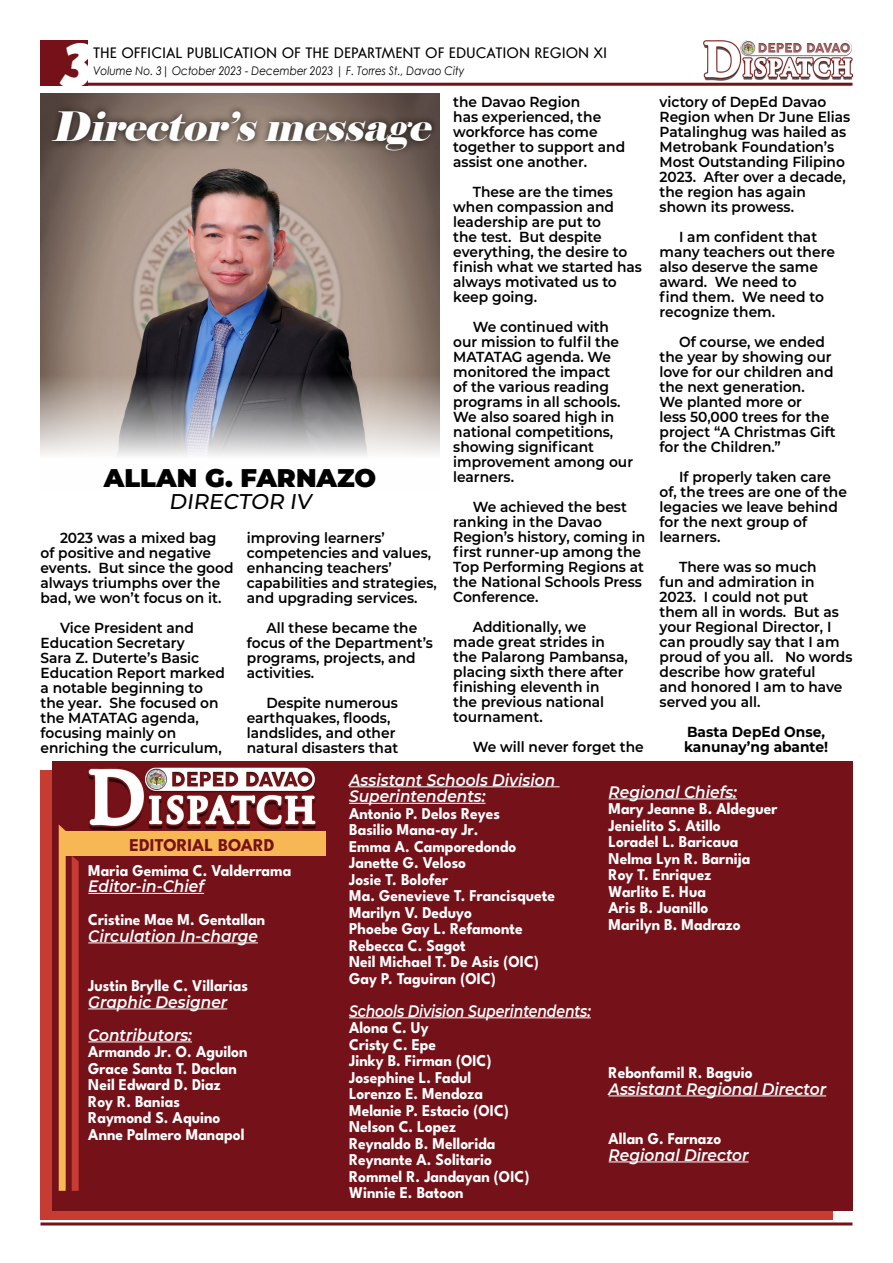
<style>
.page{position:relative;width:893px;height:1263px;background:#fff}
.page>*{position:absolute;margin:0;border:0;box-sizing:border-box;transform-origin:0 0}
.t1{font:italic 40.35px "Elephant";color:#fff}
.t2{font:34.05px "Heroes Legend";color:#fff;scale:.87 1}
.t3{font:900 25.65px "Montserrat";color:#000}
.t4{font:500 21.3px "Montserrat";color:#000}
.t5{font:100 18px "League Spartan";color:#751119}
.t6{font:100 16.5px/16.5px "League Spartan";color:#fff;scale:.93 1}
.t7{font:italic 600 16.5px/33px "Montserrat";color:#fff;scale:.93 1}
.t8{font:italic 600 16.5px "Montserrat";color:#fff;scale:.85 1}
.t9{font:15px "Core Sans G";color:#000}
.t10{font:600 14.55px/15px "Montserrat";color:#000;scale:.95 1}
.t11{font:700 14.55px/15px "Montserrat";color:#000;scale:.95 1}
.t12{font:italic 11.85px "Century Gothic";color:#000;scale:.89 1}
</style>
<div class="page">
<div style="left:40px;top:770px;width:793px;height:449px;background:#c63c32"></div>
<div style="left:40px;top:40px;width:48px;height:46px;background:#751119"></div>
<hr style="left:88px;top:83px;width:764px;height:3px;background:#751119">
<img style="left:704px;top:41px;width:148px;height:40px">
<hr style="left:40px;top:1222px;width:812px;height:3px;background:#751119">
<div style="left:52px;top:761px;width:800px;height:450px;background:#751119"></div>
<svg style="left:59px;top:825px;width:7px;height:366px;background:#f0af52"></svg>
<svg style="left:72px;top:856px;width:7px;height:335px;background:#c13930"></svg>
<img style="left:87px;top:768px;width:230px;height:62px">
<hr style="left:88px;top:893px;width:116px;height:1px;background:#fff">
<hr style="left:88px;top:942px;width:170px;height:1px;background:#fff">
<hr style="left:88px;top:1008px;width:139px;height:1px;background:#fff">
<hr style="left:88px;top:1041px;width:104px;height:1px;background:#fff">
<hr style="left:349px;top:786px;width:210px;height:1px;background:#fff">
<hr style="left:349px;top:803px;width:137px;height:1px;background:#fff">
<hr style="left:349px;top:1017px;width:242px;height:1px;background:#fff">
<hr style="left:609px;top:798px;width:128px;height:1px;background:#fff">
<hr style="left:609px;top:1095px;width:217px;height:1px;background:#fff">
<hr style="left:609px;top:1161px;width:140px;height:1px;background:#fff">
<div style="left:64px;top:831px;width:261px;height:24px;background:#f7b755"></div>
<img style="left:40px;top:94px;width:400px;height:362px">
<div style="left:46px;top:104px;width:394px;height:55px;background:#000;opacity:.75"></div>
<h2 class="t2" style="left:59px;top:52px;width:36px">3</h2>
<p class="t9" style="left:93px;top:43px;width:515px">THE OFFICIAL PUBLICATION OF THE DEPARTMENT OF EDUCATION REGION XI</p>
<p class="t12" style="left:93px;top:63px;width:419px">Volume No. 3| October 2023 - December 2023 | F. Torres St., Davao City</p>
<h1 class="t1" style="left:51px;top:102px;width:392px">Director’smessage</h1>
<h3 class="t3" style="left:104px;top:459px;width:274px">ALLAN G. FARNAZO</h3>
<h3 class="t4" style="left:169px;top:487px;width:148px">DIRECTOR IV</h3>
<p class="t10" style="left:41px;top:529px;width:205px;text-indent:19px">2023 was a mixed bag of positive and negative events. But since the good always triumphs over the bad, we won’t focus on it.</p>
<p class="t10" style="left:41px;top:619px;width:196px;text-indent:19px">Vice President and<br>Education Secretary<br>Sara Z. Duterte’s Basic<br>Education Report marked a notable beginning to the year. She focused on the MATATAG agenda, focusing mainly on enriching the curriculum,</p>
<p class="t10" style="left:247px;top:529px;width:201px">improving learners’ competencies and values, enhancing teachers’ capabilities and strategies, and upgrading services.</p>
<p class="t10" style="left:247px;top:619px;width:197px;text-indent:19px">All these became the focus of the Department’s programs, projects, and activities.</p>
<p class="t10" style="left:247px;top:694px;width:161px;text-indent:19px">Despite numerous earthquakes, floods, landslides, and other natural disasters that</p>
<p class="t10" style="left:453px;top:93px;width:182px">the Davao Region<br>has experienced, the workforce has come together to support and assist one another.</p>
<p class="t10" style="left:453px;top:183px;width:200px;text-indent:19px">These are the times when compassion and leadership are put to<br>the test. But despite everything, the desire to finish what we started has always motivated us to keep going.</p>
<p class="t10" style="left:453px;top:318px;width:191px;text-indent:19px">We continued with our mission to fulfil the<br>MATATAG agenda. We monitored the impact<br>of the various reading programs in all schools.<br>We also soared high in national competitions, showing significant improvement among our learners.</p>
<p class="t10" style="left:453px;top:498px;width:204px;text-indent:19px">We achieved the best ranking in the Davao<br>Region’s history, coming in first runner-up among the<br>Top Performing Regions at the National Schools Press<br>Conference.</p>
<p class="t10" style="left:453px;top:618px;width:185px;text-indent:19px">Additionally, we made great strides in the Palarong Pambansa, placing sixth there after finishing eleventh in<br>the previous national tournament.</p>
<p class="t10" style="left:473px;top:738px;width:182px">We will never forget the</p>
<p class="t10" style="left:660px;top:93px;width:202px">victory of DepEd Davao<br>Region when Dr June Elias<br>Patalinghug was hailed as<br>Metrobank Foundation’s<br>Most Outstanding Filipino<br>2023. After over a decade, the region has again shown its prowess.</p>
<p class="t10" style="left:660px;top:228px;width:186px;text-indent:19px">I am confident that many teachers out there also deserve the same award. We need to<br>find them. We need to recognize them.</p>
<p class="t10" style="left:660px;top:333px;width:187px;text-indent:19px">Of course, we ended the year by showing our love for our children and the next generation.<br>We planted more or<br>less 50,000 trees for the project “A Christmas Gift for the Children.”</p>
<p class="t10" style="left:660px;top:468px;width:199px;text-indent:19px">If properly taken care of, the trees are one of the legacies we leave behind for the next group of learners.</p>
<p class="t10" style="left:660px;top:558px;width:205px;text-indent:19px">There was so much<br>fun and admiration in<br>2023. I could not put<br>them all in words. But as your Regional Director, I can proudly say that I am proud of you all. No words describe how grateful<br>and honored I am to have served you all.</p>
<p class="t11" style="left:684px;top:723px;width:153px">Basta DepEd Onse, kanunay’ng abante!</p>
<p class="t5" style="left:130px;top:831px;width:146px">EDITORIAL BOARD</p>
<p class="t6" style="left:88px;top:860px;width:220px">Maria Gemima C. Valderrama</p>
<p class="t7" style="left:88px;top:869px;width:126px">Editor-in-Chief</p>
<p class="t6" style="left:88px;top:910px;width:192px">Cristine Mae M. Gentallan</p>
<p class="t7" style="left:88px;top:918px;width:184px">Circulation In-charge</p>
<p class="t6" style="left:88px;top:976px;width:173px">Justin Brylle C. Villarias</p>
<p class="t7" style="left:88px;top:984px;width:151px">Graphic Designer<br>Contributors:</p>
<p class="t6" style="left:88px;top:1042px;width:173px">Armando Jr. O. Aguilon<br>Grace Santa T. Daclan<br>Neil Edward D. Diaz<br>Roy R. Banias<br>Raymond S. Aquino<br>Anne Palmero Manapol</p>
<p class="t7" style="left:349px;top:771px;width:223px;line-height:16.5px">Assistant Schools Division<br>Superintendents:</p>
<p class="t6" style="left:349px;top:803px;width:223px">Antonio P. Delos Reyes<br>Basilio Mana-ay Jr.<br>Emma A. Camporedondo<br>Janette G. Veloso<br>Josie T. Bolofer<br>Ma. Genevieve T. Francisquete<br>Marilyn V. Deduyo<br>Phoebe Gay L. Refamonte<br>Rebecca C. Sagot<br>Neil Michael T. De Asis (OIC)<br>Gay P. Taguiran (OIC)</p>
<p class="t8" style="left:349px;top:999px;width:286px">Schools Division Superintendents:</p>
<p class="t6" style="left:349px;top:1018px;width:195px">Alona C. Uy<br>Cristy C. Epe<br>Jinky B. Firman (OIC)<br>Josephine L. Fadul<br>Lorenzo E. Mendoza<br>Melanie P. Estacio (OIC)<br>Nelson C. Lopez<br>Reynaldo B. Mellorida<br>Reynante A. Solitario<br>Rommel R. Jandayan (OIC)<br>Winnie E. Batoon</p>
<p class="t7" style="left:609px;top:774px;width:140px">Regional Chiefs:</p>
<p class="t6" style="left:609px;top:799px;width:183px">Mary Jeanne B. Aldeguer<br>Jenielito S. Atillo<br>Loradel L. Baricaua<br>Nelma Lyn R. Barnija<br>Roy T. Enriquez<br>Warlito E. Hua<br>Aris B. Juanillo<br>Marilyn B. Madrazo</p>
<p class="t6" style="left:609px;top:1063px;width:156px">Rebonfamil R. Baguio</p>
<p class="t7" style="left:609px;top:1071px;width:235px">Assistant Regional Director</p>
<p class="t6" style="left:609px;top:1129px;width:123px">Allan G. Farnazo</p>
<p class="t7" style="left:609px;top:1137px;width:152px">Regional Director</p>
</div>
